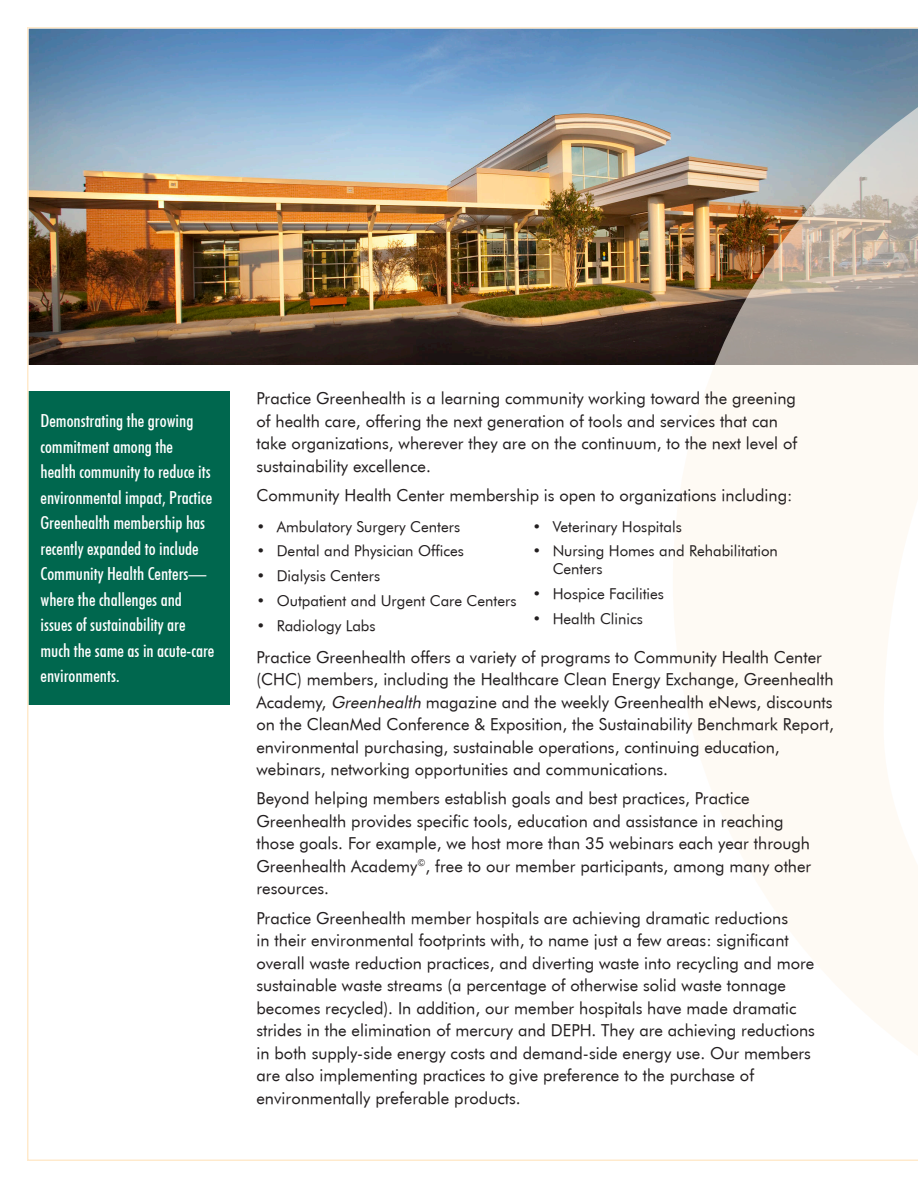
<style>
.page{position:relative;width:918px;height:1188px;background:#fff}
.page>*{position:absolute;margin:0;border:0;box-sizing:border-box;transform-origin:0 0}
.t1{font:500 condensed 18px/25.5px "Futura BT";color:#fff}
.t2{font:16.5px/22.5px "Futura Book BT";color:#231f20}
.t3{font:15px/18px "Futura Book BT";color:#231f20}
.s1{font-style:italic}
</style>
<div class="page">
<img style="left:27px;top:27px;width:891px;height:1134px">
<p class="t1" style="left:40px;top:408px;width:175px">Demonstrating the growing commitment among the<br>health community to reduce its environmental impact, Practice<br>Greenhealth membership has recently expanded to include<br>Community Health Centers— where the challenges and issues of sustainability are much the same as in acute-care environments.</p>
<p class="t2" style="left:256px;top:387px;width:542px">Practice Greenhealth is a learning community working toward the greening of health care, offering the next generation of tools and services that can take organizations, wherever they are on the continuum, to the next level of sustainability excellence.</p>
<p class="t2" style="left:256px;top:484px;width:537px">Community Health Center membership is open to organizations including:</p>
<p class="t3" style="left:256px;top:517px;width:205px">• Ambulatory Surgery Centers</p>
<p class="t3" style="left:256px;top:542px;width:209px">• Dental and Physician Offices</p>
<p class="t3" style="left:256px;top:567px;width:125px">• Dialysis Centers</p>
<p class="t3" style="left:256px;top:591px;width:262px">• Outpatient and Urgent Care Centers</p>
<p class="t3" style="left:256px;top:616px;width:121px">• Radiology Labs</p>
<p class="t3" style="left:532px;top:517px;width:151px">• Veterinary Hospitals</p>
<p class="t3" style="left:553px;top:542px;width:227px;text-indent:-20px">• Nursing Homes and Rehabilitation<br>Centers</p>
<p class="t3" style="left:532px;top:585px;width:133px">• Hospice Facilities</p>
<p class="t3" style="left:532px;top:609px;width:112px">• Health Clinics</p>
<p class="t2" style="left:256px;top:645px;width:579px">Practice Greenhealth offers a variety of programs to Community Health Center (CHC) members, including the Healthcare Clean Energy Exchange, Greenhealth Academy, <span class="s1">Greenhealth</span> magazine and the weekly Greenhealth eNews, discounts on the CleanMed Conference &amp; Exposition, the Sustainability Benchmark Report, environmental purchasing, sustainable operations, continuing education, webinars, networking opportunities and communications.</p>
<p class="t2" style="left:256px;top:787px;width:556px">Beyond helping members establish goals and best practices, Practice Greenhealth provides specific tools, education and assistance in reaching those goals. For example, we host more than 35 webinars each year through Greenhealth Academy<sup>©</sup>, free to our member participants, among many other resources.</p>
<p class="t2" style="left:256px;top:906px;width:560px">Practice Greenhealth member hospitals are achieving dramatic reductions<br>in their environmental footprints with, to name just a few areas: significant overall waste reduction practices, and diverting waste into recycling and more sustainable waste streams (a percentage of otherwise solid waste tonnage becomes recycled). In addition, our member hospitals have made dramatic strides in the elimination of mercury and DEPH. They are achieving reductions in both supply-side energy costs and demand-side energy use. Our members are also implementing practices to give preference to the purchase of environmentally preferable products.</p>
</div>
